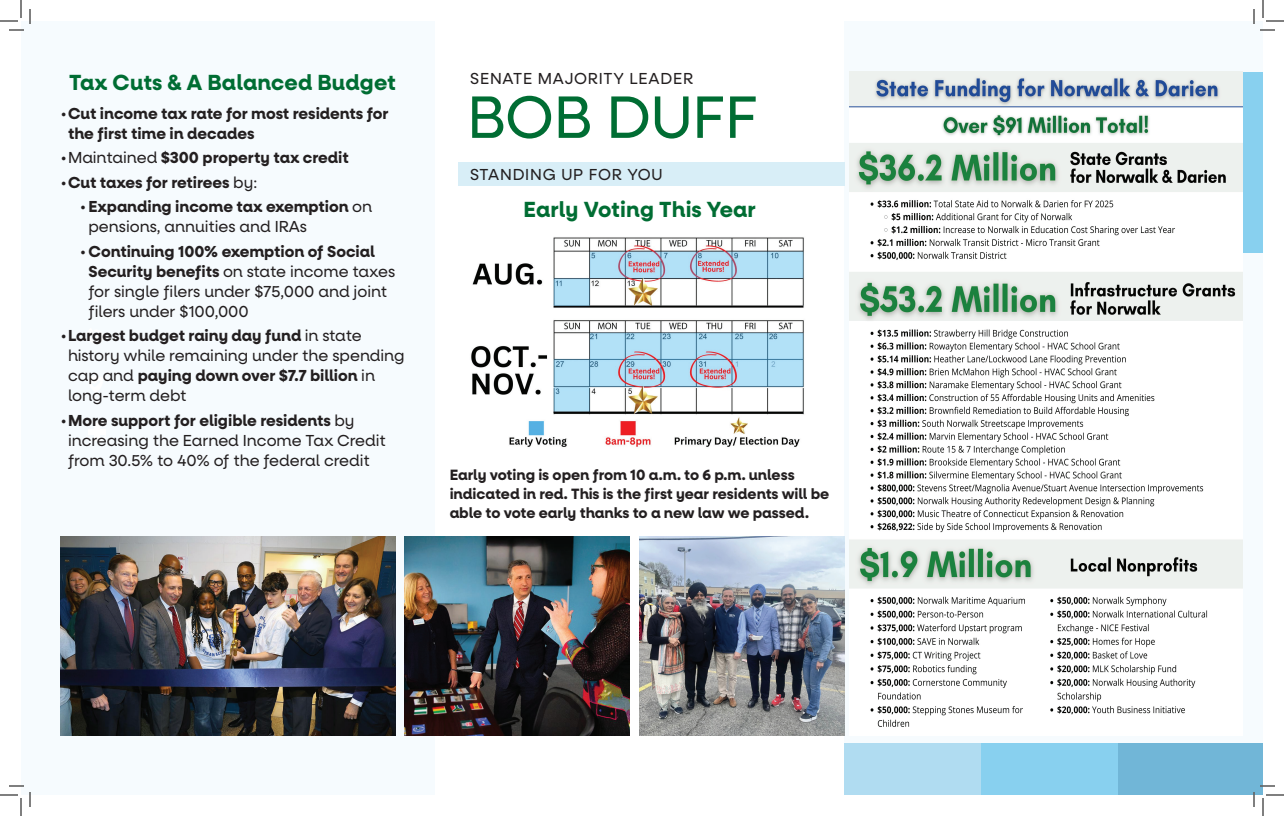
<style>
.page{position:relative;width:1284px;height:816px;background:#fff}
.page>*{position:absolute;margin:0;border:0;box-sizing:border-box;transform-origin:0 0}
.t1{font:60px "Neulis Alt";color:#006d33}
.t2{font:700 22px "Neulis Alt";letter-spacing:.01em;color:#006d33}
.t3{font:16px/20px "Neulis Alt";color:#231f20}
.t4{font:700 16px/20px "Neulis Alt";color:#231f20}
.t5{font:16px "Neulis Alt";letter-spacing:.05em;color:#231f20}
.t6{font:700 15px/19px "Neulis Alt";color:#231f20}
.s1{font-family:"ITC Avant Garde Pro";font-weight:400;font-size:12px}
.s2{font-weight:400}
.s3{font-family:"ITC Avant Garde Pro";font-size:12px}
.s4{font-weight:700}
</style>
<div class="page">
<div style="left:21px;top:21px;width:414px;height:774px;background:#f6fbfe"></div>
<div style="left:844px;top:21px;width:419px;height:774px;background:#f6fbfe"></div>
<div style="left:1118px;top:744px;width:145px;height:51px;background:#71b6d7"></div>
<div style="left:981px;top:744px;width:137px;height:51px;background:#88d0ef"></div>
<div style="left:844px;top:744px;width:137px;height:51px;background:#b0dcf1"></div>
<div style="left:1199px;top:72px;width:64px;height:181px;background:#88d0ef"></div>
<div style="left:458px;top:163px;width:386px;height:23px;background:#d8eef7"></div>
<img style="left:61px;top:537px;width:334px;height:199px">
<img style="left:405px;top:537px;width:224px;height:199px">
<img style="left:640px;top:537px;width:204px;height:199px">
<img style="left:471px;top:237px;width:333px;height:210px">
<img style="left:849px;top:72px;width:393px;height:655px">
<svg style="left:0;top:0;width:31px;height:31px"></svg>
<svg style="left:0;top:785px;width:31px;height:31px"></svg>
<svg style="left:1253px;top:0;width:31px;height:31px"></svg>
<svg style="left:1253px;top:785px;width:31px;height:31px"></svg>
<h2 class="t2" style="left:69px;top:69px;width:328px">Tax Cuts &amp; A Balanced Budget</h2>
<p class="t4" style="left:68px;top:104px;width:322px;text-indent:-8px"><span class="s1">•</span>Cut income tax rate for most residents for the first time in decades</p>
<p class="t4" style="left:60px;top:148px;width:290px"><span class="s1">•</span><span class="s2">Maintained</span> $300 property tax credit</p>
<p class="t4" style="left:60px;top:173px;width:199px"><span class="s1">•</span>Cut taxes for retirees <span class="s2">by:</span></p>
<p class="t4" style="left:88px;top:197px;width:285px;text-indent:-9px"><span class="s1">•</span>Expanding income tax exemption <span class="s2">on pensions, annuities and IRAs</span></p>
<p class="t3" style="left:88px;top:241px;width:308px;text-indent:-9px"><span class="s3">•</span><span class="s4">Continuing 100% exemption of Social Security benefits</span> on state income taxes for single filers under $75,000 and joint filers under $100,000</p>
<p class="t3" style="left:68px;top:326px;width:338px;text-indent:-8px"><span class="s3">•</span><span class="s4">Largest budget rainy day fund</span> in state history while remaining under the spending cap and <span class="s4">paying down over $7.7 billion</span> in long-term debt</p>
<p class="t3" style="left:68px;top:410px;width:319px;text-indent:-8px"><span class="s3">•</span><span class="s4">More support for eligible residents</span> by increasing the Earned Income Tax Credit from 30.5% to 40% of the federal credit</p>
<p class="t5" style="left:470px;top:69px;width:224px">SENATE MAJORITY LEADER</p>
<h1 class="t1" style="left:467px;top:83px;width:292px">BOB DUFF</h1>
<p class="t5" style="left:470px;top:165px;width:194px">STANDING UP FOR YOU</p>
<h2 class="t2" style="left:524px;top:196px;width:234px">Early Voting This Year</h2>
<p class="t6" style="left:450px;top:466px;width:381px">Early voting is open from 10 a.m. to 6 p.m. unless indicated in red. This is the first year residents will be able to vote early thanks to a new law we passed.</p>
</div>
